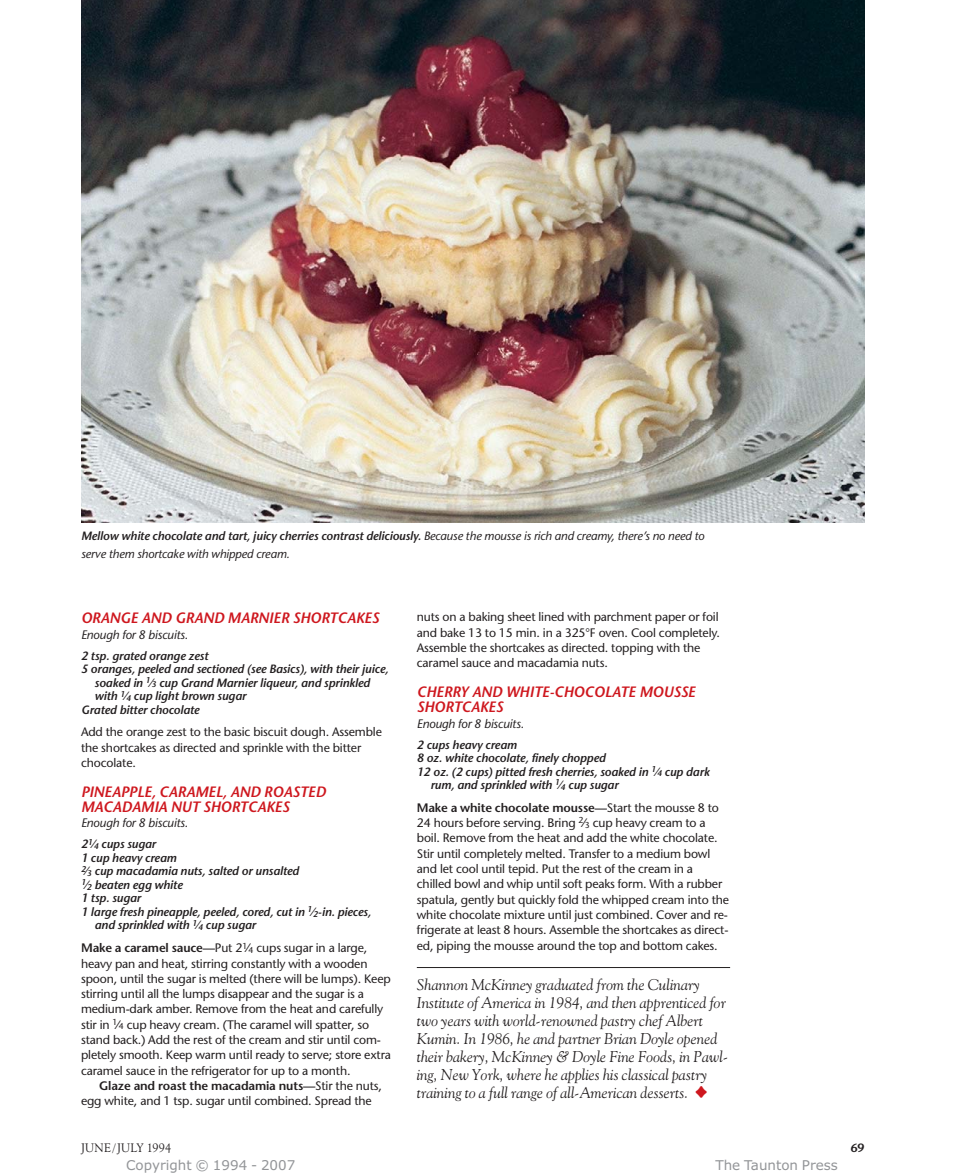
<style>
.page{position:relative;width:959px;height:1175px;background:#fff}
.page>*{position:absolute;margin:0;border:0;box-sizing:border-box;transform-origin:0 0}
.t1{font:italic 15.6px/18px "Goudy Old Style BT";color:#231f20}
.t2{font:italic 600 15px/15px "Stone Sans";letter-spacing:-.01em;color:#ce171e}
.t3{font:13.5px "Verdana";color:#939598}
.t4{font:12.3px/15.3px "Stone Sans";letter-spacing:-.01em;color:#231f20}
.t5{font:italic 12.3px "Stone Sans";letter-spacing:-.01em;color:#231f20}
.t6{font:12.3px "Goudy Old Style BT";letter-spacing:.025em;color:#231f20}
.t7{font:italic 600 12px "Stone Sans";letter-spacing:-.01em;color:#231f20}
.t8{font:italic 12px/18px "Stone Sans";letter-spacing:-.01em;color:#231f20}
.t9{font:600 12px "Stone Sans";color:#231f20}
.s1{font-weight:600}
.s2{font-size:8.4px}
.s3{font-size:8.55px}
.s4{font-family:"Magazine Font";font-style:normal;font-size:13.5px;color:#ce171e}
</style>
<div class="page">
<hr style="left:417px;top:967px;width:313px;height:1px;background:#231f20">
<img style="left:81px;top:0;width:783px;height:522px">
<p class="t8" style="left:81px;top:528px;width:625px"><span class="s1">Mellow white chocolate and tart, juicy cherries contrast deliciously.</span> Because the mousse is rich and creamy, there’s no need to serve them shortcake with whipped cream.</p>
<p class="t2" style="left:81px;top:612px;width:300px">ORANGE AND GRAND MARNIER SHORTCAKES</p>
<p class="t5" style="left:81px;top:629px;width:109px">Enough for 8 biscuits.</p>
<p class="t7" style="left:81px;top:651px;width:129px">2 tsp. grated orange zest</p>
<p class="t7" style="left:81px;top:664px;width:309px">5 oranges, peeled and sectioned (see Basics), with their juice,</p>
<p class="t7" style="left:94px;top:678px;width:277px">soaked in <sup>1</sup>⁄<span class="s2">3</span> cup Grand Marnier liqueur, and sprinkled</p>
<p class="t7" style="left:94px;top:691px;width:153px">with <sup>1</sup>⁄<span class="s2">4</span> cup light brown sugar</p>
<p class="t7" style="left:81px;top:705px;width:120px">Grated bitter chocolate</p>
<p class="t4" style="left:81px;top:725px;width:302px">Add the orange zest to the basic biscuit dough. Assemble the shortcakes as directed and sprinkle with the bitter chocolate.</p>
<p class="t2" style="left:81px;top:786px;width:246px">PINEAPPLE, CARAMEL, AND ROASTED<br>MACADAMIA NUT SHORTCAKES</p>
<p class="t5" style="left:81px;top:818px;width:109px">Enough for 8 biscuits.</p>
<p class="t7" style="left:81px;top:839px;width:77px">2<sup>1</sup>⁄<span class="s2">4</span> cups sugar</p>
<p class="t7" style="left:81px;top:853px;width:97px">1 cup heavy cream</p>
<p class="t7" style="left:81px;top:866px;width:220px"><sup>2</sup>⁄<span class="s2">3</span> cup macadamia nuts, salted or unsalted</p>
<p class="t7" style="left:81px;top:880px;width:103px"><sup>1</sup>⁄<span class="s2">2</span> beaten egg white</p>
<p class="t7" style="left:81px;top:893px;width:61px">1 tsp. sugar</p>
<p class="t7" style="left:81px;top:907px;width:291px">1 large fresh pineapple, peeled, cored, cut in <sup>1</sup>⁄<span class="s2">2</span>-in. pieces,</p>
<p class="t7" style="left:94px;top:920px;width:163px">and sprinkled with <sup>1</sup>⁄<span class="s2">4</span> cup sugar</p>
<p class="t4" style="left:81px;top:941px;width:311px"><span class="s1">Make a caramel sauce—</span>Put 2<sup>1</sup>⁄<span class="s3">4</span> cups sugar in a large, heavy pan and heat, stirring constantly with a wooden spoon, until the sugar is melted (there will be lumps). Keep stirring until all the lumps disappear and the sugar is a medium-dark amber. Remove from the heat and carefully stir in <sup>1</sup>⁄<span class="s3">4</span> cup heavy cream. (The caramel will spatter, so stand back.) Add the rest of the cream and stir until com&shy;pletely smooth. Keep warm until ready to serve; store extra caramel sauce in the refrigerator for up to a month.</p>
<p class="t4" style="left:81px;top:1079px;width:302px;text-indent:18px"><span class="s1">Glaze and roast the macadamia nuts—</span>Stir the nuts, egg white, and 1 tsp. sugar until combined. Spread the</p>
<p class="t4" style="left:417px;top:610px;width:305px">nuts on a baking sheet lined with parchment paper or foil and bake 13 to 15 min. in a 325°F oven. Cool completely.<br>Assemble the shortcakes as directed. topping with the caramel sauce and macadamia nuts.</p>
<p class="t2" style="left:417px;top:686px;width:280px">CHERRY AND WHITE-CHOCOLATE MOUSSE<br>SHORTCAKES</p>
<p class="t5" style="left:417px;top:718px;width:109px">Enough for 8 biscuits.</p>
<p class="t7" style="left:417px;top:739px;width:101px">2 cups heavy cream</p>
<p class="t7" style="left:417px;top:753px;width:190px">8 oz. white chocolate, finely chopped</p>
<p class="t7" style="left:417px;top:766px;width:294px">12 oz. (2 cups) pitted fresh cherries, soaked in <sup>1</sup>⁄<span class="s2">4</span> cup dark</p>
<p class="t7" style="left:430px;top:780px;width:190px">rum, and sprinkled with <sup>1</sup>⁄<span class="s2">4</span> cup sugar</p>
<p class="t4" style="left:417px;top:801px;width:314px"><span class="s1">Make a white chocolate mousse—</span>Start the mousse 8 to 24 hours before serving. Bring <sup>2</sup>⁄<span class="s3">3</span> cup heavy cream to a boil. Remove from the heat and add the white chocolate.<br>Stir until completely melted. Transfer to a medium bowl and let cool until tepid. Put the rest of the cream in a chilled bowl and whip until soft peaks form. With a rubber spatula, gently but quickly fold the whipped cream into the white chocolate mixture until just combined. Cover and re&shy;frigerate at least 8 hours. Assemble the shortcakes as direct&shy;ed, piping the mousse around the top and bottom cakes.</p>
<p class="t1" style="left:417px;top:977px;width:313px">Shannon McKinney graduated from the Culinary Institute of America in 1984, and then apprenticed for two years with world-renowned pastry chef Albert Kumin. In 1986, he and partner Brian Doyle opened their bakery, McKinney &amp; Doyle Fine Foods, in Pawl&shy;ing, New York, where he applies his classical pastry training to a full range of all-American desserts. <span class="s4">•</span></p>
<p class="t6" style="left:81px;top:1142px;width:92px">JUNE/JULY 1994</p>
<p class="t9" style="left:850px;top:1143px;width:15px">69</p>
<p class="t3" style="left:126px;top:1160px;width:171px">Copyright © 1994 - 2007</p>
<p class="t3" style="left:715px;top:1160px;width:124px">The Taunton Press</p>
</div>
